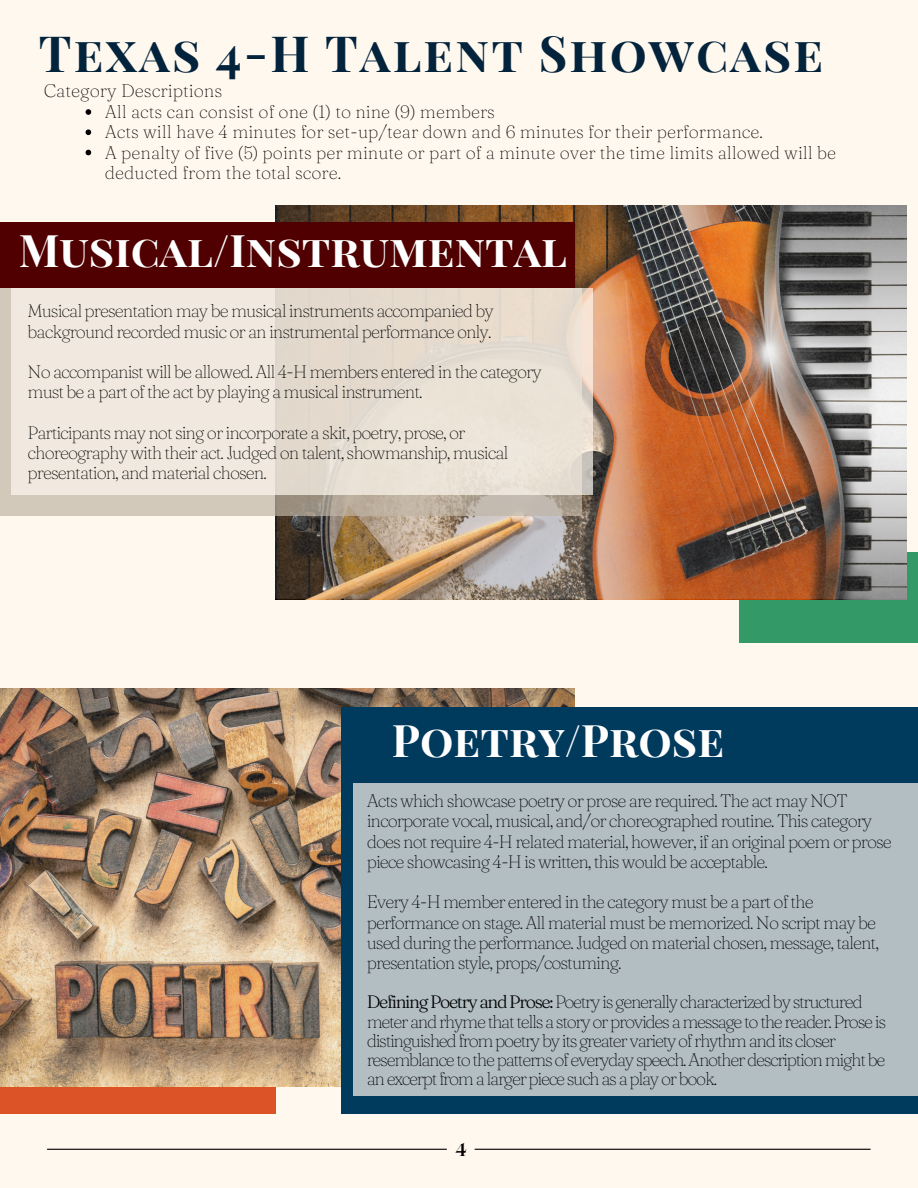
<style>
.page{position:relative;width:918px;height:1188px;background:#fff8ef}
.page>*{position:absolute;margin:0;border:0;box-sizing:border-box;transform-origin:0 0}
.t1{font:700 48.9px "Playfair Display SC";letter-spacing:.045em;color:#02233b}
.t2{font:700 44.1px "Playfair Display SC";color:#fff}
.t3{font:100 18.3px "Fraunces 9 pt";color:#000}
.t4{font:700 18.3px "Roxborough CF";color:#000}
.t5{font:100 18px/20.2px "Fraunces 9 pt";letter-spacing:-.055em;color:#000}
.t6{font:100 18px/19.2px "Fraunces 9 pt";letter-spacing:-.075em;color:#000}
.t7{font:100 18px/20.2px "Fraunces 9 pt";color:#000}
.s1{font-weight:300}
</style>
<div class="page">
<div style="left:740px;top:552px;width:178px;height:91px;background:#396"></div>
<div style="left:0;top:1023px;width:276px;height:91px;background:#dd5328"></div>
<img style="left:0;top:689px;width:574px;height:397px">
<img style="left:276px;top:205px;width:630px;height:394px">
<div style="left:0;top:223px;width:574px;height:65px;background:#500000"></div>
<svg style="left:0;top:288px;width:581px;height:227px;background:#c6bbad"></svg>
<div style="left:341px;top:707px;width:577px;height:407px;background:#003a5d"></div>
<div style="left:353px;top:784px;width:565px;height:312px;background:#b2bec2"></div>
<hr style="left:47px;top:1149px;width:824px;height:1px;background:#000">
<div style="left:12px;top:288px;width:581px;height:207px;background:linear-gradient(to right,#f2eae1,#e6dbce)"></div>
<div style="left:447px;top:1135px;width:28px;height:29px;background:#fff8ef;border-radius:7px"></div>
<svg style="left:86px;top:109px;width:5px;height:6px"></svg>
<svg style="left:86px;top:129px;width:5px;height:6px"></svg>
<svg style="left:86px;top:150px;width:5px;height:5px"></svg>
<p class="t1" style="left:39px;top:19px;width:786px">Texas 4-H Talent Showcase</p>
<p class="t3" style="left:44px;top:79px;width:180px">Category Descriptions</p>
<p class="t7" style="left:105px;top:102px;width:392px">All acts can consist of one (1) to nine (9) members</p>
<p class="t7" style="left:105px;top:122px;width:659px">Acts will have 4 minutes for set-up/tear down and 6 minutes for their performance.</p>
<p class="t7" style="left:105px;top:142px;width:733px">A penalty of five (5) points per minute or part of a minute over the time limits allowed will be deducted from the total score.</p>
<p class="t2" style="left:19px;top:219px;width:550px">Musical/Instrumental</p>
<p class="t5" style="left:28px;top:301px;width:468px">Musical presentation may be musical instruments accompanied by background recorded music or an instrumental performance only.</p>
<p class="t5" style="left:28px;top:361px;width:516px">No accompanist will be allowed. All 4-H members entered in the category must be a part of the act by playing a musical instrument.</p>
<p class="t5" style="left:28px;top:422px;width:482px">Participants may not sing or incorporate a skit, poetry, prose, or choreography with their act. Judged on talent, showmanship, musical presentation, and material chosen.</p>
<p class="t2" style="left:392px;top:710px;width:334px">Poetry/Prose</p>
<p class="t5" style="left:367px;top:790px;width:527px">Acts which showcase poetry or prose are required. The act may NOT incorporate vocal, musical, and/or choreographed routine. This category does not require 4-H related material, however, if an original poem or prose piece showcasing 4-H is written, this would be acceptable.</p>
<p class="t5" style="left:367px;top:892px;width:514px">Every 4-H member entered in the category must be a part of the performance on stage. All material must be memorized. No script may be used during the performance. Judged on material chosen, message, talent, presentation style, props/costuming.</p>
<p class="t6" style="left:367px;top:992px;width:521px"><span class="s1">Defining Poetry and Prose:</span> Poetry is generally characterized by structured meter and rhyme that tells a story or provides a message to the reader. Prose is distinguished from poetry by its greater variety of rhythm and its closer resemblance to the patterns of everyday speech. Another description might be an excerpt from a larger piece such as a play or book.</p>
<p class="t4" style="left:455px;top:1137px;width:13px">4</p>
</div>
